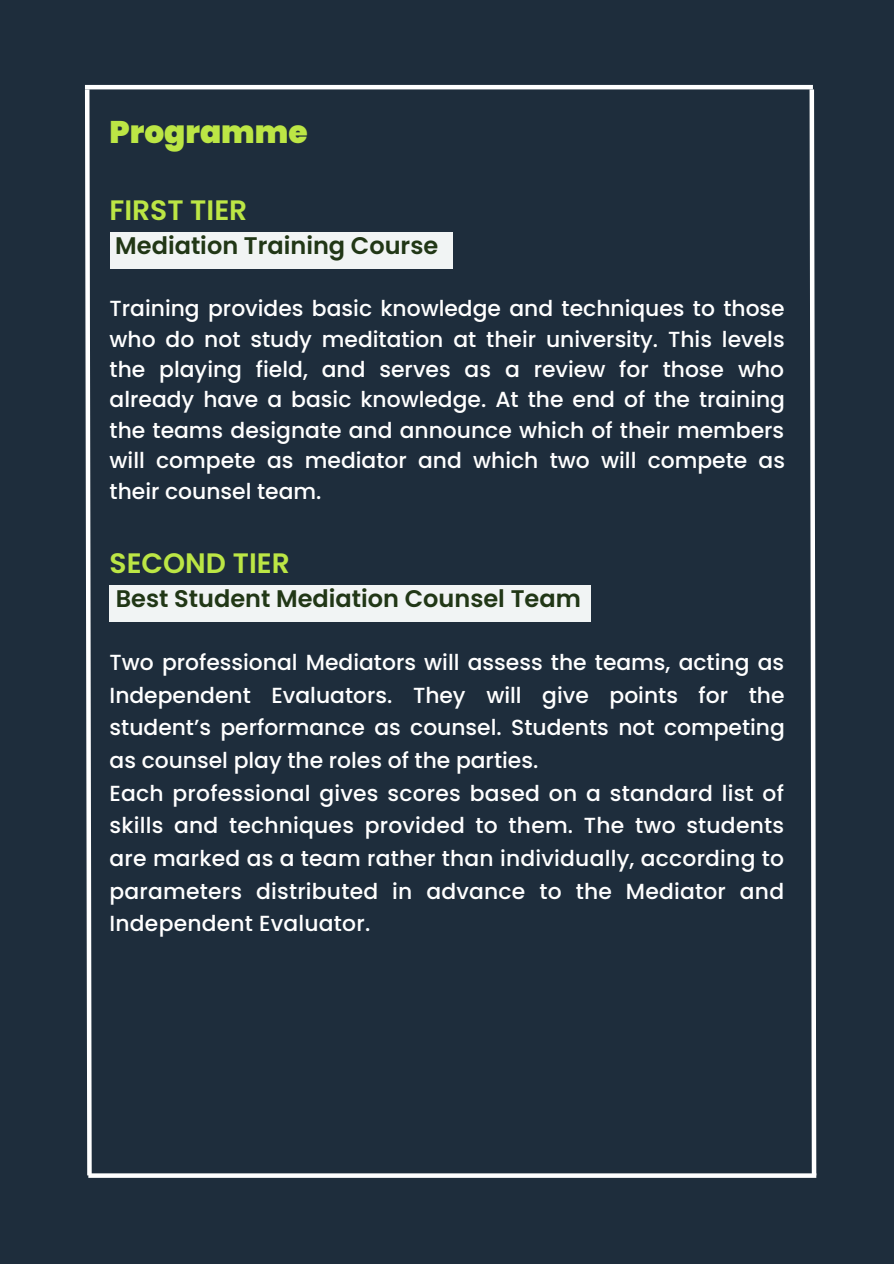
<style>
.page{position:relative;width:894px;height:1264px;background:#fff}
.page>*{position:absolute;margin:0;border:0;box-sizing:border-box;transform-origin:0 0}
.t1{font:900 31.2px "Poppins";color:#bce645}
.t2{font:600 28.05px "Poppins";color:#bce645}
.t3{font:600 24px "Poppins";color:#213716}
.t4{font:500 21.9px/32.7px "Poppins";color:#fff;text-align:justify}
</style>
<div class="page">
<div style="left:0;top:0;width:893px;height:1263px;background:#1e2d3c"></div>
<svg style="left:85px;top:89px;width:9px;height:1089px"></svg>
<svg style="left:807px;top:85px;width:10px;height:1093px"></svg>
<hr style="left:85px;top:85px;width:727px;height:4px;background:#fff">
<svg style="left:88px;top:1173px;width:728px;height:4px;background:#eaeced"></svg>
<div style="left:110px;top:232px;width:342px;height:37px;background:#f1f4f4"></div>
<div style="left:110px;top:585px;width:480px;height:37px;background:#f1f4f4"></div>
<p class="t1" style="left:110px;top:110px;width:199px">Programme</p>
<p class="t2" style="left:110px;top:191px;width:139px">FIRST TIER</p>
<p class="t3" style="left:115px;top:229px;width:324px">Mediation Training Course</p>
<p class="t4" style="left:110px;top:293px;width:676px;line-height:30.5px">Training provides basic knowledge and techniques to those who do not study meditation at their university. This levels the playing field, and serves as a review for those who already have a basic knowledge. At the end of the training the teams designate and announce which of their members will compete as mediator and which two will compete as their counsel team.</p>
<p class="t2" style="left:110px;top:543px;width:182px">SECOND TIER</p>
<p class="t3" style="left:116px;top:581px;width:466px">Best Student Mediation Counsel Team</p>
<p class="t4" style="left:110px;top:646px;width:676px">Two professional Mediators will assess the teams, acting as Independent Evaluators. They will give points for the student’s performance as counsel. Students not competing as counsel play the roles of the parties.</p>
<p class="t4" style="left:110px;top:776px;width:676px">Each professional gives scores based on a standard list of skills and techniques provided to them. The two students are marked as a team rather than individually, according to parameters distributed in advance to the Mediator and Independent Evaluator.</p>
</div>
